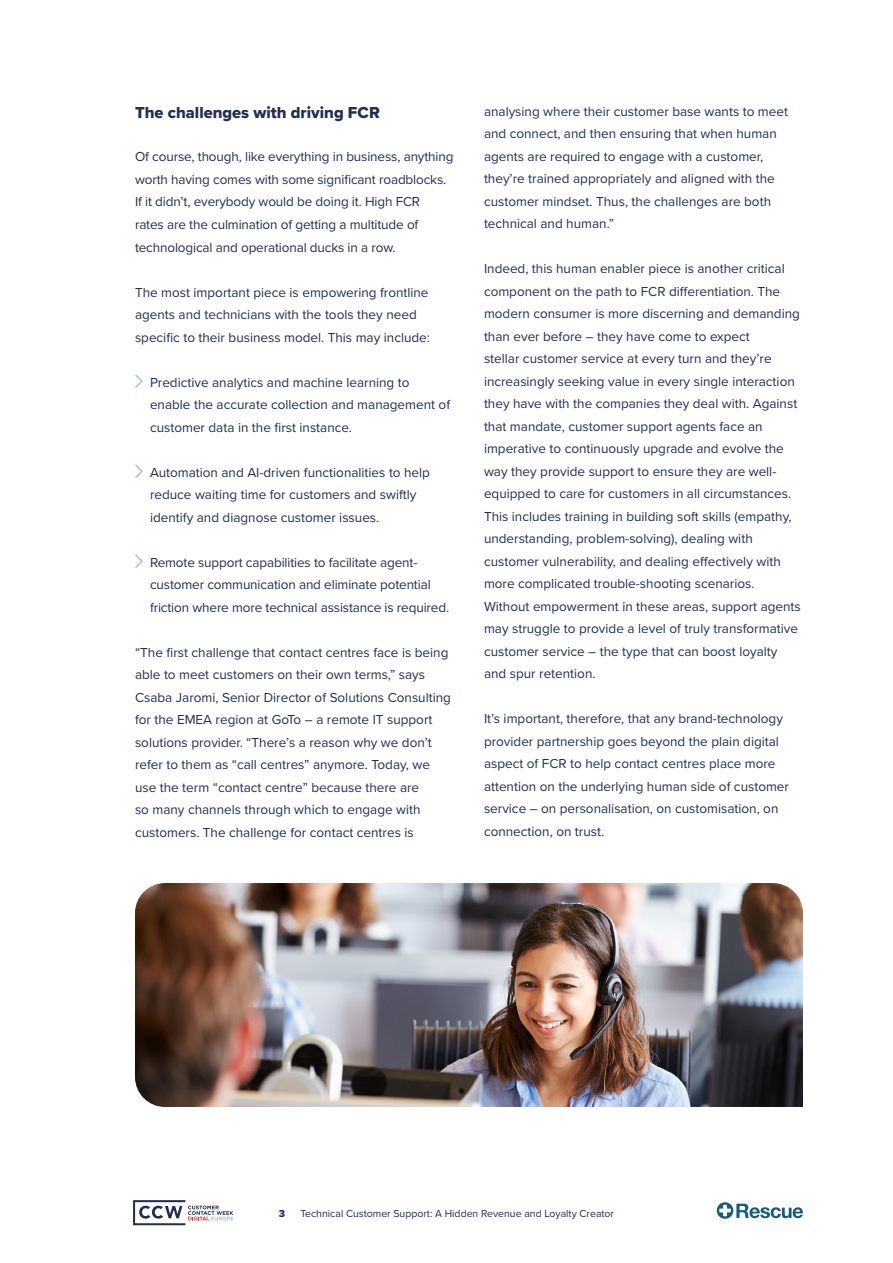
<style>
.page{position:relative;width:893px;height:1263px;background:#fff}
.page>*{position:absolute;margin:0;border:0;box-sizing:border-box;transform-origin:0 0}
.t1{font:16.5px "Proxima Nova Extrabld";color:#222d53}
.t2{font:13.5px/22.5px "Proxima Nova";color:#222d53}
.t3{font:10.5px "Proxima Nova";color:#222d53}
.t4{font:10.5px "Proxima Nova Extrabld";color:#222d53}
</style>
<div class="page">
<svg style="left:717px;top:1202px;width:86px;height:17px"></svg>
<svg style="left:133px;top:1200px;width:100px;height:25px"></svg>
<img style="left:135px;top:883px;width:668px;height:224px">
<svg style="left:135px;top:374px;width:8px;height:14px"></svg>
<svg style="left:135px;top:464px;width:8px;height:14px"></svg>
<svg style="left:135px;top:554px;width:8px;height:14px"></svg>
<p class="t1" style="left:135px;top:100px;width:246px">The challenges with driving FCR</p>
<p class="t2" style="left:135px;top:145px;width:320px">Of course, though, like everything in business, anything worth having comes with some significant roadblocks.<br>If it didn’t, everybody would be doing it. High FCR<br>rates are the culmination of getting a multitude of technological and operational ducks in a row.</p>
<p class="t2" style="left:135px;top:280px;width:296px">The most important piece is empowering frontline agents and technicians with the tools they need specific to their business model. This may include:</p>
<p class="t2" style="left:150px;top:370px;width:302px">Predictive analytics and machine learning to enable the accurate collection and management of customer data in the first instance.</p>
<p class="t2" style="left:150px;top:460px;width:281px">Automation and AI-driven functionalities to help reduce waiting time for customers and swiftly identify and diagnose customer issues.</p>
<p class="t2" style="left:150px;top:550px;width:301px">Remote support capabilities to facilitate agent&shy;customer communication and eliminate potential friction where more technical assistance is required.</p>
<p class="t2" style="left:135px;top:640px;width:317px">“The first challenge that contact centres face is being able to meet customers on their own terms,” says Csaba Jaromi, Senior Director of Solutions Consulting for the EMEA region at GoTo – a remote IT support solutions provider. “There’s a reason why we don’t refer to them as “call centres” anymore. Today, we use the term “contact centre” because there are<br>so many channels through which to engage with customers. The challenge for contact centres is</p>
<p class="t2" style="left:484px;top:99px;width:306px">analysing where their customer base wants to meet and connect, and then ensuring that when human agents are required to engage with a customer, they’re trained appropriately and aligned with the customer mindset. Thus, the challenges are both technical and human.”</p>
<p class="t2" style="left:484px;top:257px;width:318px">Indeed, this human enabler piece is another critical component on the path to FCR differentiation. The modern consumer is more discerning and demanding than ever before – they have come to expect<br>stellar customer service at every turn and they’re increasingly seeking value in every single interaction they have with the companies they deal with. Against that mandate, customer support agents face an imperative to continuously upgrade and evolve the way they provide support to ensure they are well&shy;equipped to care for customers in all circumstances.<br>This includes training in building soft skills (empathy, understanding, problem-solving), dealing with customer vulnerability, and dealing effectively with more complicated trouble-shooting scenarios.<br>Without empowerment in these areas, support agents may struggle to provide a level of truly transformative customer service – the type that can boost loyalty and spur retention.</p>
<p class="t2" style="left:484px;top:707px;width:307px">It’s important, therefore, that any brand-technology provider partnership goes beyond the plain digital aspect of FCR to help contact centres place more attention on the underlying human side of customer service – on personalisation, on customisation, on connection, on trust.</p>
<p class="t4" style="left:279px;top:1205px;width:8px">3</p>
<p class="t3" style="left:300px;top:1205px;width:315px">Technical Customer Support: A Hidden Revenue and Loyalty Creator</p>
</div>
